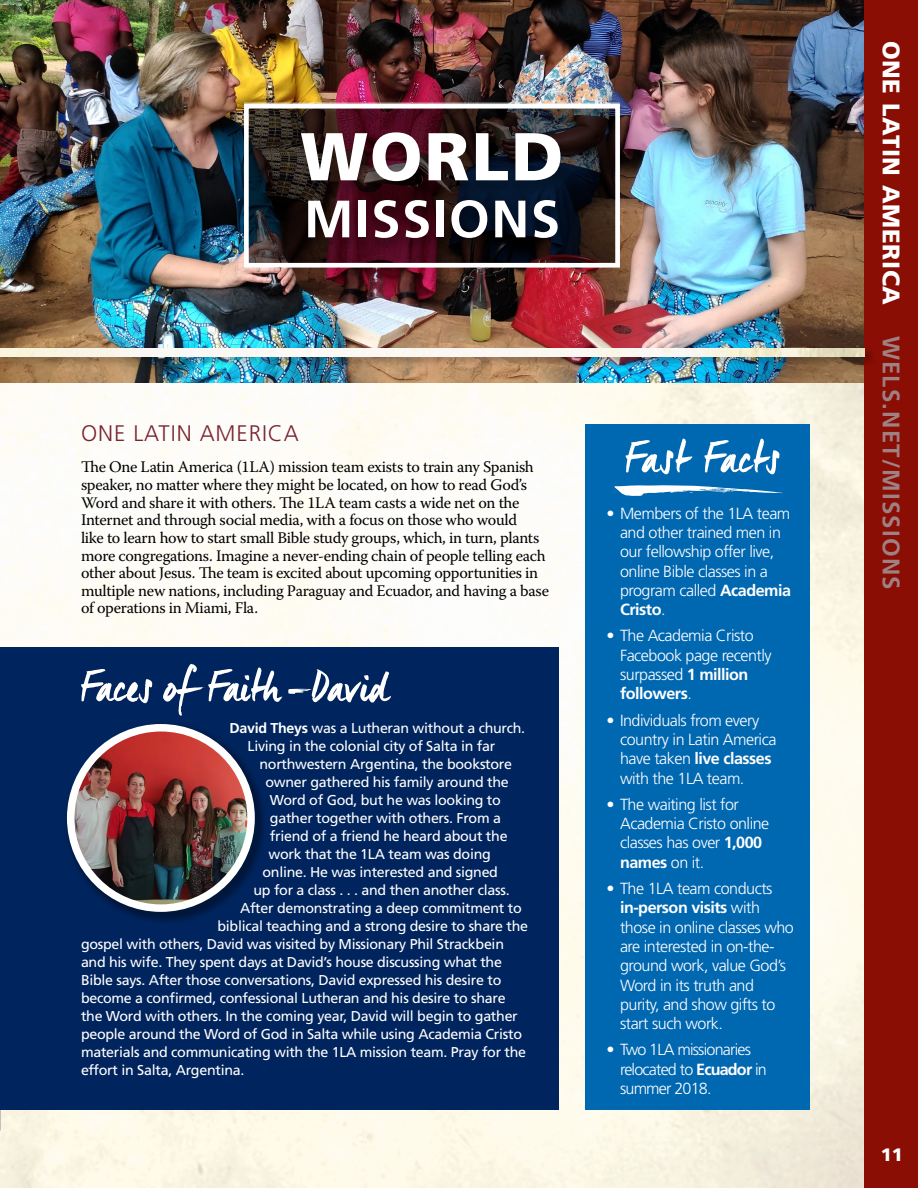
<style>
.page{position:relative;width:918px;height:1188px;background:#fff}
.page>*{position:absolute;margin:0;border:0;box-sizing:border-box;transform-origin:0 0}
.t1{font:900 67.5px "Frutiger LT Std";letter-spacing:.03em;color:#fff}
.t2{font:700 52.5px "Frutiger LT Std";letter-spacing:.03em;color:#fff}
.t3{font:700 24px "Frutiger LT Std";letter-spacing:.05em;color:#9f8083}
.t4{font:900 24px "Frutiger LT Std";letter-spacing:.03em;color:#fff}
.t5{font:300 22.5px "Frutiger LT Std";letter-spacing:.04em;color:#78242f}
.t6{font:900 18px "Frutiger LT Std";color:#fff}
.t7{font:16.2px/17.5px "Warnock Pro";letter-spacing:-.02em;color:#000}
.t8{font:300 16.2px/19.4px "Frutiger LT Std";letter-spacing:-.03em;color:#fff}
.t9{font:300 16.2px/19.4px "Frutiger LT Std";letter-spacing:-.05em;color:#fff}
.t10{font:14.25px/18px "Frutiger LT Std";letter-spacing:-.02em;color:#fff}
.s1{font-weight:700}
</style>
<div class="page">
<img style="left:0;top:382px;width:864px;height:806px">
<div style="left:864px;top:0;width:54px;height:1188px;background:#8b0e04"></div>
<img style="left:0;top:0;width:864px;height:382px">
<svg style="left:249px;top:109px;width:366px;height:153px;background:#28191c"></svg>
<div style="left:244px;top:104px;width:376px;height:163px;border:4px solid #fff"></div>
<div style="left:294px;top:132px;width:274px;height:119px;background:#000;opacity:.19"></div>
<div style="left:585px;top:424px;width:225px;height:686px;background:#0067b1"></div>
<svg style="left:626px;top:439px;width:154px;height:35px"></svg>
<div style="left:0;top:647px;width:558px;height:463px;background:#00245d"></div>
<svg style="left:81px;top:664px;width:310px;height:52px"></svg>
<div style="left:64px;top:721px;width:203px;height:203px;background:#000;opacity:.36"></div>
<img style="left:71px;top:728px;width:180px;height:180px;border-radius:90px">
<div style="left:67px;top:724px;width:188px;height:188px;border:8px solid #fff;border-radius:50%"></div>
<div style="left:0;top:346px;width:877px;height:23px;background:#000;opacity:.2"></div>
<img style="left:1px;top:348px;width:864px;height:9px">
<svg style="left:614px;top:485px;width:169px;height:11px"></svg>
<h1 class="t1" style="left:300px;top:116px;width:265px">WORLD</h1>
<h2 class="t2" style="left:304px;top:188px;width:258px">MISSIONS</h2>
<h3 class="t5" style="left:81px;top:421px;width:219px">ONE LATIN AMERICA</h3>
<p class="t7" style="left:81px;top:458px;width:470px">The One Latin America (1LA) mission team exists to train any Spanish speaker, no matter where they might be located, on how to read God’s Word and share it with others. The 1LA team casts a wide net on the Internet and through social media, with a focus on those who would<br>like to learn how to start small Bible study groups, which, in turn, plants more congregations. Imagine a never-ending chain of people telling each other about Jesus. The team is excited about upcoming opportunities in multiple new nations, including Paraguay and Ecuador, and having a base of operations in Miami, Fla.</p>
<p class="t10" style="left:247px;top:719px;width:279px;text-indent:-18px"><span class="s1">David Theys</span> was a Lutheran without a church.<br>Living in the colonial city of Salta in far</p>
<p class="t10" style="left:259px;top:755px;width:254px">northwestern Argentina, the bookstore</p>
<p class="t10" style="left:265px;top:773px;width:245px">owner gathered his family around the</p>
<p class="t10" style="left:270px;top:791px;width:232px">Word of God, but he was looking to</p>
<p class="t10" style="left:270px;top:809px;width:233px">gather together with others. From a</p>
<p class="t10" style="left:270px;top:827px;width:239px">friend of a friend he heard about the</p>
<p class="t10" style="left:269px;top:845px;width:224px">work that the 1LA team was doing</p>
<p class="t10" style="left:263px;top:863px;width:237px">online. He was interested and signed</p>
<p class="t10" style="left:253px;top:881px;width:258px">up for a class . . . and then another class.</p>
<p class="t10" style="left:240px;top:899px;width:283px">After demonstrating a deep commitment to</p>
<p class="t10" style="left:218px;top:917px;width:312px">biblical teaching and a strong desire to share the</p>
<p class="t10" style="left:81px;top:935px;width:425px">gospel with others, David was visited by Missionary Phil Strackbein</p>
<p class="t10" style="left:81px;top:953px;width:422px">and his wife. They spent days at David’s house discussing what the</p>
<p class="t10" style="left:81px;top:971px;width:422px">Bible says. After those conversations, David expressed his desire to</p>
<p class="t10" style="left:81px;top:989px;width:426px">become a confirmed, confessional Lutheran and his desire to share</p>
<p class="t10" style="left:81px;top:1007px;width:438px">the Word with others. In the coming year, David will begin to gather</p>
<p class="t10" style="left:81px;top:1025px;width:443px">people around the Word of God in Salta while using Academia Cristo</p>
<p class="t10" style="left:81px;top:1043px;width:447px">materials and communicating with the 1LA mission team. Pray for the</p>
<p class="t10" style="left:81px;top:1061px;width:165px">effort in Salta, Argentina.</p>
<p class="t8" style="left:620px;top:503px;width:172px;text-indent:-13px">• Members of the 1LA team and other trained men in our fellowship offer live, online Bible classes in a program called <span class="s1">Academia<br>Cristo</span>.</p>
<p class="t8" style="left:620px;top:626px;width:153px;text-indent:-13px">• The Academia Cristo<br>Facebook page recently surpassed <span class="s1">1 million followers</span>.</p>
<p class="t8" style="left:620px;top:711px;width:158px;text-indent:-13px">• Individuals from every country in Latin America have taken <span class="s1">live classes </span>with the 1LA team.</p>
<p class="t8" style="left:620px;top:795px;width:151px;text-indent:-13px">• The waiting list for<br>Academia Cristo online classes has over <span class="s1">1,000 names</span> on it.</p>
<p class="t8" style="left:620px;top:879px;width:175px;text-indent:-13px">• The 1LA team conducts <span class="s1">in-person visits</span> with those in online classes who are interested in on-the&shy;ground work, value God’s<br>Word in its truth and purity, and show gifts to start such work.</p>
<p class="t9" style="left:620px;top:1040px;width:148px;text-indent:-13px">• Two 1LA missionaries relocated to <span class="s1">Ecuador</span> in summer 2018.</p>
<h3 class="t4" style="left:906px;top:40px;width:266px;rotate:90deg">ONE LATIN AMERICA</h3>
<h3 class="t3" style="left:905px;top:336px;width:255px;rotate:90deg">WELS.NET/MISSIONS</h3>
<p class="t6" style="left:881px;top:1144px;width:24px">11</p>
</div>
